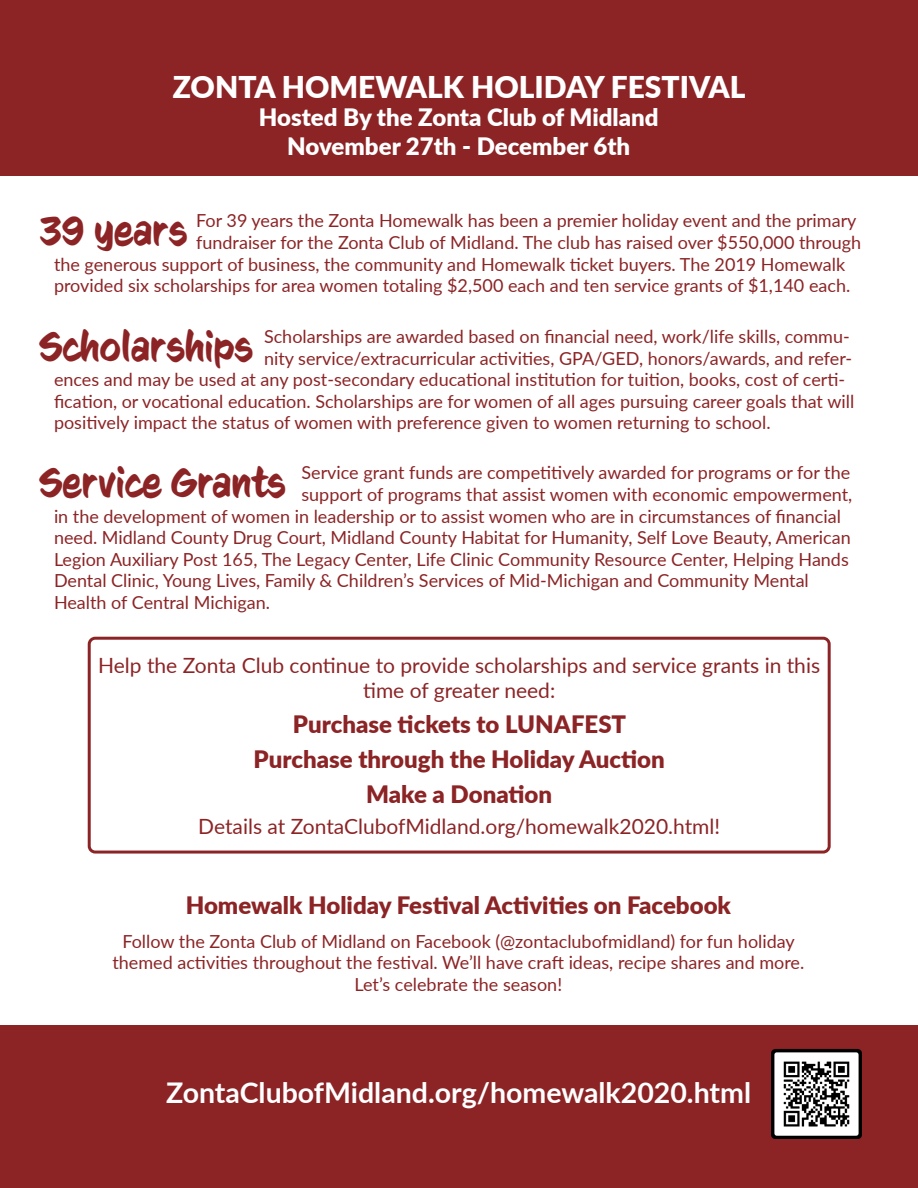
<style>
.page{position:relative;width:918px;height:1188px;background:#fff}
.page>*{position:absolute;margin:0;border:0;box-sizing:border-box;transform-origin:0 0}
.Highlights{font:40.5px "CC Sign Language";color:#8c2426}
.t1{font:900 30px "Lato";color:#fff}
.t2{font:700 28.5px "Lato";color:#fff}
.t3{font:900 24px "Lato";color:#8c2426}
.t4{font:900 24px "Lato";color:#fff}
.t5{font:21px/25.2px "Lato";color:#8c2426;text-align:center}
.t6{font:18px/21.6px "Lato";color:#8c2426;text-align:center}
</style>
<div class="page">
<div style="left:0;top:1026px;width:918px;height:162px;background:#8c2426"></div>
<div style="left:0;top:0;width:918px;height:176px;background:#8c2426"></div>
<img style="left:772px;top:1049px;width:89px;height:90px">
<div style="left:88px;top:637px;width:743px;height:217px;border:3px solid #8c2426;border-radius:6px"></div>
<p class="t1" style="left:173px;top:64px;width:574px">ZONTA HOMEWALK HOLIDAY FESTIVAL</p>
<p class="t4" style="left:259px;top:100px;width:401px">Hosted By the Zonta Club of Midland</p>
<p class="t4" style="left:287px;top:128px;width:345px">November 27th - December 6th</p>
<p class="t6" style="left:196px;top:209px;width:662px">For 39 years the Zonta Homewalk has been a premier holiday event and the primary</p>
<p class="t6" style="left:196px;top:231px;width:667px">fundraiser for the Zonta Club of Midland. The club has raised over $550,000 through</p>
<p class="t6" style="left:54px;top:253px;width:793px">the generous support of business, the community and Homewalk ticket buyers. The 2019 Homewalk</p>
<p class="t6" style="left:54px;top:274px;width:798px">provided six scholarships for area women totaling $2,500 each and ten service grants of $1,140 each.</p>
<p class="Highlights" style="left:39px;top:209px;width:150px">39 years</p>
<p class="Highlights" style="left:39px;top:325px;width:215px">Scholarships</p>
<p class="t6" style="left:264px;top:325px;width:587px">Scholarships are awarded based on financial need, work/life skills, commu-</p>
<p class="t6" style="left:264px;top:346px;width:590px">nity service/extracurricular activities, GPA/GED, honors/awards, and refer-</p>
<p class="t6" style="left:54px;top:368px;width:793px">ences and may be used at any post-secondary educational institution for tuition, books, cost of certi-</p>
<p class="t6" style="left:54px;top:390px;width:802px">fication, or vocational education. Scholarships are for women of all ages pursuing career goals that will</p>
<p class="t6" style="left:54px;top:411px;width:718px">positively impact the status of women with preference given to women returning to school.</p>
<p class="Highlights" style="left:39px;top:461px;width:248px">Service Grants</p>
<p class="t6" style="left:302px;top:461px;width:550px">Service grant funds are competitively awarded for programs or for the</p>
<p class="t6" style="left:302px;top:483px;width:552px">support of programs that assist women with economic empowerment,</p>
<p class="t6" style="left:54px;top:505px;width:789px">in the development of women in leadership or to assist women who are in circumstances of financial</p>
<p class="t6" style="left:54px;top:526px;width:798px">need. Midland County Drug Court, Midland County Habitat for Humanity, Self Love Beauty, American</p>
<p class="t6" style="left:54px;top:548px;width:796px">Legion Auxiliary Post 165, The Legacy Center, Life Clinic Community Resource Center, Helping Hands</p>
<p class="t6" style="left:54px;top:569px;width:756px">Dental Clinic, Young Lives, Family &amp; Children’s Services of Mid-Michigan and Community Mental</p>
<p class="t6" style="left:54px;top:591px;width:218px">Health of Central Michigan.</p>
<p class="t5" style="left:98px;top:652px;width:723px">Help the Zonta Club continue to provide scholarships and service grants in this time of greater need:</p>
<p class="t3" style="left:293px;top:706px;width:335px">Purchase tickets to LUNAFEST</p>
<p class="t3" style="left:254px;top:741px;width:413px">Purchase through the Holiday Auction</p>
<p class="t3" style="left:366px;top:776px;width:188px">Make a Donation</p>
<p class="t5" style="left:198px;top:813px;width:523px">Details at ZontaClubofMidland.org/homewalk2020.html!</p>
<p class="t3" style="left:186px;top:887px;width:547px">Homewalk Holiday Festival Activities on Facebook</p>
<p class="t6" style="left:112px;top:930px;width:693px">Follow the Zonta Club of Midland on Facebook (@zontaclubofmidland) for fun holiday themed activities throughout the festival. We’ll have craft ideas, recipe shares and more.<br>Let’s celebrate the season!</p>
<p class="t2" style="left:166px;top:1071px;width:587px">ZontaClubofMidland.org/homewalk2020.html</p>
</div>
